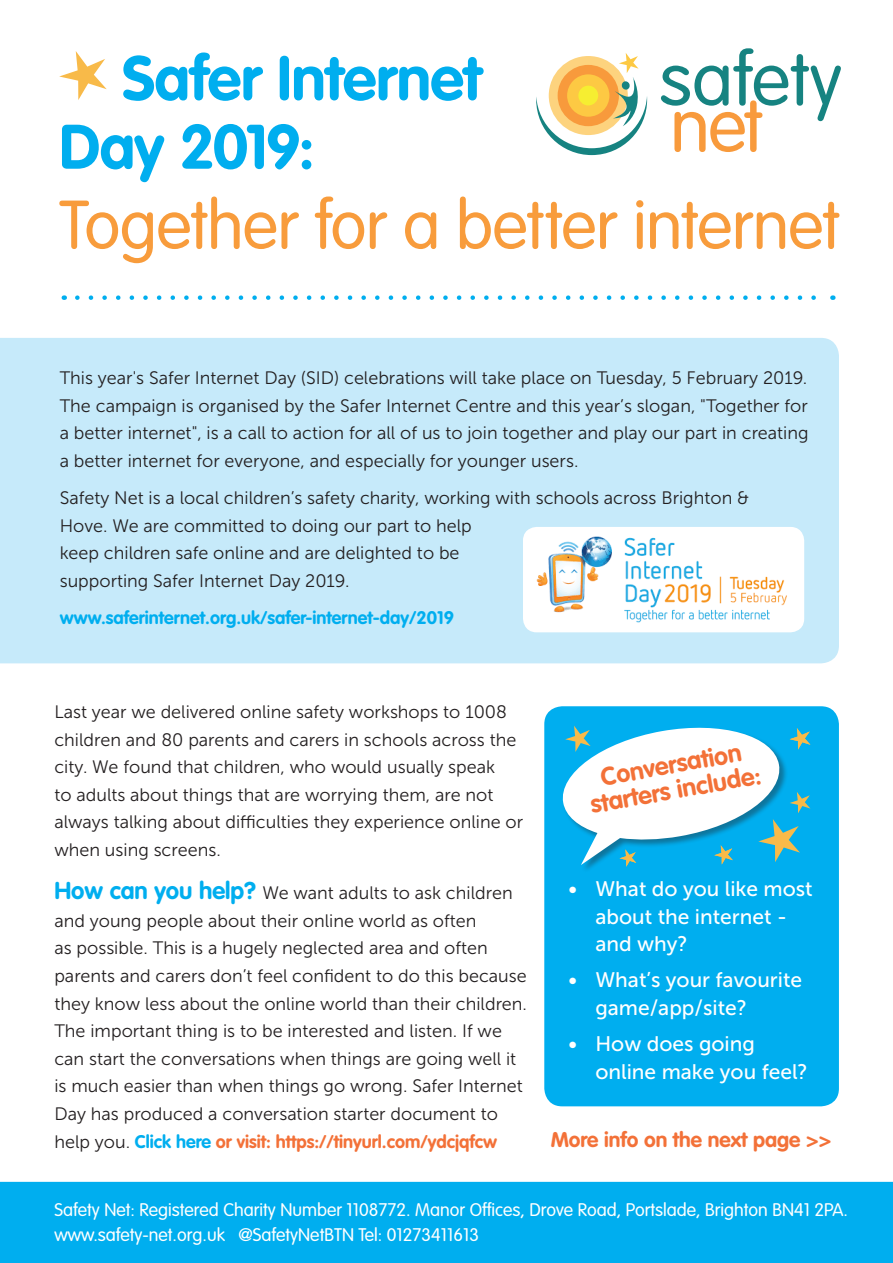
<style>
.page{position:relative;width:893px;height:1263px;background:#fff}
.page>*{position:absolute;margin:0;border:0;box-sizing:border-box;transform-origin:0 0}
.t1{font:300 67.5px "VAG Rounded Std";letter-spacing:-.01em;color:#f89c3c}
.t2{font:700 61.8px "VAG Rounded Std";letter-spacing:-.01em;color:#00aeef}
.t3{font:700 25.05px/25.7px "VAG Rounded Std";color:#f37138;text-align:center}
.t4{font:21px/27.6px "Museo Sans 500";color:#fff}
.t5{font:700 21px "VAG Rounded Std";color:#f37138}
.t6{font:18px/27.6px "Museo Sans 300";color:#231f20}
.t7{font:300 18px/24.6px "VAG Rounded Std";color:#fff}
.t8{font:700 18px "VAG Rounded Std";color:#00aeef}
.s1{font-family:"VAG Rounded Std";font-weight:700;font-size:24px;color:#00aeef}
.s2{font-family:"VAG Rounded Std";font-weight:700;color:#00aeef}
.s3{font-family:"VAG Rounded Std";font-weight:700;color:#f37138}
</style>
<div class="page">
<div style="left:544px;top:706px;width:295px;height:400px;background:#00aeef;border-radius:18px"></div>
<div style="left:0;top:338px;width:839px;height:325px;background:#c6eafa"></div>
<svg style="left:661px;top:48px;width:180px;height:104px"></svg>
<svg style="left:536px;top:53px;width:111px;height:102px"></svg>
<div style="left:523px;top:527px;width:281px;height:105px;background:#fff;border-radius:14px"></div>
<img style="left:536px;top:536px;width:251px;height:87px">
<svg style="left:59px;top:51px;width:48px;height:49px"></svg>
<svg style="left:77px;top:295px;width:739px;height:5px"></svg>
<div style="left:0;top:1182px;width:893px;height:81px;background:#00aeef"></div>
<svg style="left:562px;top:726px;width:248px;height:141px"></svg>
<p class="t2" style="left:122px;top:42px;width:361px">Safer Internet</p>
<p class="t2" style="left:59px;top:111px;width:257px">Day 2019:</p>
<p class="t1" style="left:59px;top:186px;width:782px">Together for a better internet</p>
<p class="t6" style="left:60px;top:364px;width:750px;text-align:justify">This year's Safer Internet Day (SID) celebrations will take place on Tuesday, 5 February 2019.<br>The campaign is organised by the Safer Internet Centre and this year’s slogan, "Together for a better internet", is a call to action for all of us to join together and play our part in creating a better internet for everyone, and especially for younger users.</p>
<p class="t6" style="left:60px;top:484px;width:691px">Safety Net is a local children’s safety charity, working with schools across Brighton &amp; Hove. We are committed to doing our part to help<br>keep children safe online and are delighted to be<br>supporting Safer Internet Day 2019.</p>
<p class="t8" style="left:60px;top:607px;width:396px">www.saferinternet.org.uk/safer-internet-day/2019</p>
<p class="t6" style="left:54px;top:698px;width:470px">Last year we delivered online safety workshops to 1008 children and 80 parents and carers in schools across the city. We found that children, who would usually speak<br>to adults about things that are worrying them, are not always talking about difficulties they experience online or when using screens.</p>
<p class="t6" style="left:54px;top:879px;width:474px"><span class="s1">How can you help?</span> We want adults to ask children and young people about their online world as often<br>as possible. This is a hugely neglected area and often parents and carers don’t feel confident to do this because they know less about the online world than their children.<br>The important thing is to be interested and listen. If we can start the conversations when things are going well it is much easier than when things go wrong. Safer Internet Day has produced a conversation starter document to help you. <span class="s2">Click here</span> <span class="s3">or visit: https://tinyurl.com/ydcjqfcw</span></p>
<p class="t3" style="left:584px;top:768px;width:174px;rotate:-10deg">Conversation starters include:</p>
<p class="t4" style="left:595px;top:875px;width:219px;text-indent:-27px">• What do you like most about the internet - and why?</p>
<p class="t4" style="left:595px;top:966px;width:208px;text-indent:-27px">• What’s your favourite game/app/site?</p>
<p class="t4" style="left:595px;top:1030px;width:214px;text-indent:-27px">• How does going online make you feel?</p>
<p class="t5" style="left:551px;top:1127px;width:282px">More info on the next page &gt;&gt;</p>
<p class="t7" style="left:55px;top:1198px;width:795px">Safety Net: Registered Charity Number 1108772. Manor Offices, Drove Road, Portslade, Brighton BN41 2PA. www.safety-net.org.uk @SafetyNetBTN Tel: 01273411613</p>
</div>
